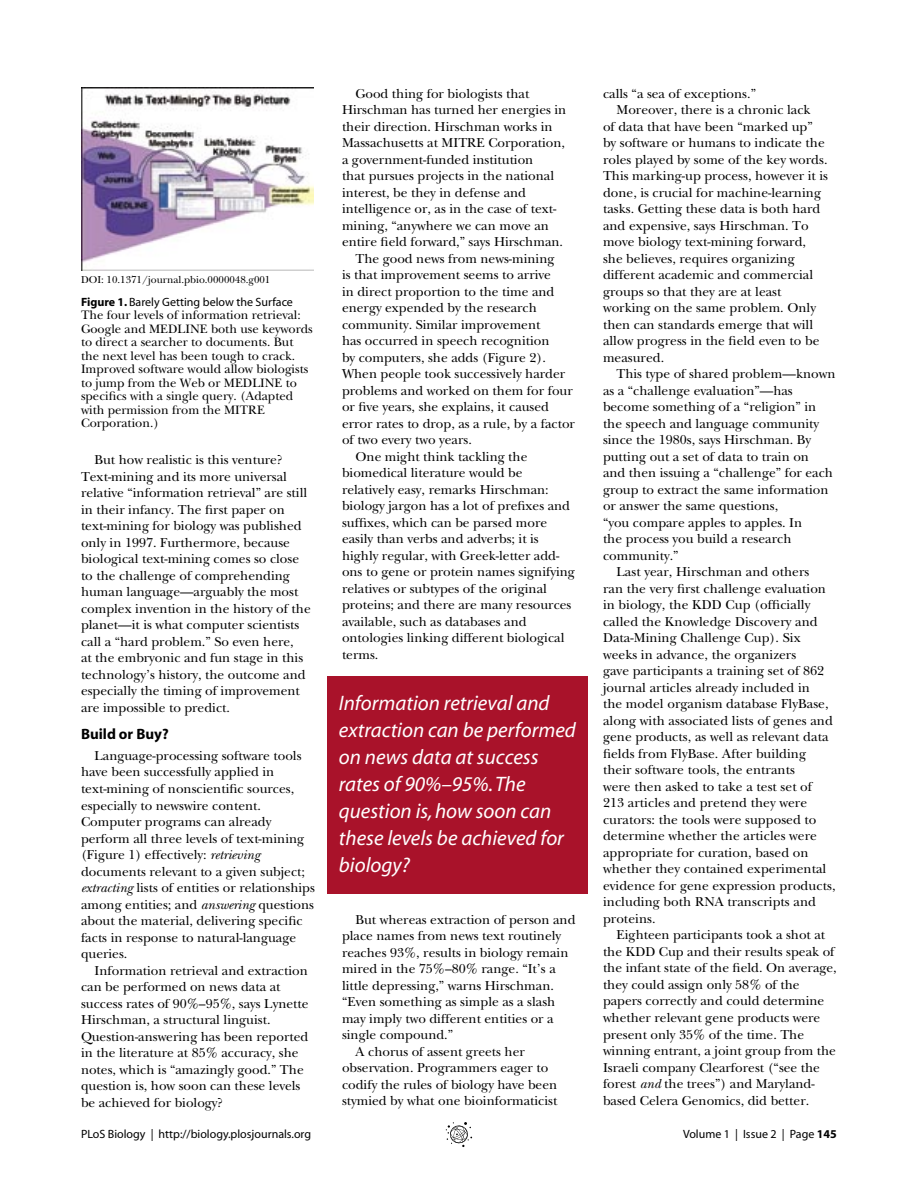
<style>
.page{position:relative;width:918px;height:1202px;background:#fff}
.page>*{position:absolute;margin:0;border:0;box-sizing:border-box;transform-origin:0 0}
.Pull_Quote{font:italic 21px/27px "Myriad";color:#fff}
.t1{font:700 15px "Myriad";color:#000}
.Text{font:13.5px/16.5px "PLOS New Baskerville";color:#000}
.Fig_Cap_Notes{font:12.75px/13.5px "PLOS New Baskerville";color:#000}
.Fig_Caption{font:12px "Myriad";color:#000}
.Fig_DOI{font:10.5px "PLOS New Baskerville";color:#000}
.s1{font-weight:700}
.s2{font-style:italic}
</style>
<div class="page">
<svg style="left:446px;top:1122px;width:26px;height:25px"></svg>
<img style="left:81px;top:88px;width:232px;height:182px">
<div style="left:327px;top:676px;width:261px;height:217px;background:#a9122a"></div>
<p class="Fig_DOI" style="left:81px;top:273px;width:191px">DOI: 10.1371/journal.pbio.0000048.g001</p>
<p class="Fig_Caption" style="left:81px;top:296px;width:213px"><span class="s1">Figure 1.</span> Barely Getting below the Surface</p>
<p class="Fig_Cap_Notes" style="left:81px;top:308px;width:233px">The four levels of information retrieval:<br>Google and MEDLINE both use keywords to direct a searcher to documents. But the next level has been tough to crack.<br>Improved software would allow biologists to jump from the Web or MEDLINE to specifics with a single query. (Adapted with permission from the MITRE Corporation.)</p>
<p class="Text" style="left:81px;top:452px;width:231px;text-indent:14px">But how realistic is this venture?<br>Text-mining and its more universal relative “information retrieval” are still in their infancy. The first paper on text-mining for biology was published only in 1997. Furthermore, because biological text-mining comes so close to the challenge of comprehending human language—arguably the most complex invention in the history of the planet—it is what computer scientists call a “hard problem.” So even here,<br>at the embryonic and fun stage in this technology’s history, the outcome and especially the timing of improvement are impossible to predict.</p>
<p class="t1" style="left:81px;top:726px;width:89px">Build or Buy?</p>
<p class="Text" style="left:81px;top:747px;width:236px;text-indent:14px">Language-processing software tools have been successfully applied in text-mining of nonscientific sources, especially to newswire content.<br>Computer programs can already perform all three levels of text-mining (Figure 1) effectively: <span class="s2">retrieving </span>documents relevant to a given subject; <span class="s2">extracting</span> lists of entities or relationships among entities; and <span class="s2">answering</span> questions about the material, delivering specific facts in response to natural-language queries.</p>
<p class="Text" style="left:81px;top:962px;width:229px;text-indent:14px">Information retrieval and extraction can be performed on news data at success rates of 90%–95%, says Lynette Hirschman, a structural linguist.<br>Question-answering has been reported in the literature at 85% accuracy, she notes, which is “amazingly good.” The question is, how soon can these levels be achieved for biology?</p>
<p class="Text" style="left:342px;top:85px;width:226px;text-indent:14px">Good thing for biologists that Hirschman has turned her energies in their direction. Hirschman works in Massachusetts at MITRE Corporation, a government-funded institution<br>that pursues projects in the national interest, be they in defense and intelligence or, as in the case of text&shy;mining, “anywhere we can move an entire field forward,” says Hirschman.</p>
<p class="Text" style="left:342px;top:250px;width:235px;text-indent:14px">The good news from news-mining<br>is that improvement seems to arrive<br>in direct proportion to the time and energy expended by the research community. Similar improvement<br>has occurred in speech recognition<br>by computers, she adds (Figure 2).<br>When people took successively harder problems and worked on them for four or five years, she explains, it caused error rates to drop, as a rule, by a factor of two every two years.</p>
<p class="Text" style="left:342px;top:448px;width:235px;text-indent:14px">One might think tackling the biomedical literature would be relatively easy, remarks Hirschman: biology jargon has a lot of prefixes and suffixes, which can be parsed more easily than verbs and adverbs; it is highly regular, with Greek-letter add&shy;ons to gene or protein names signifying relatives or subtypes of the original proteins; and there are many resources available, such as databases and ontologies linking different biological terms.</p>
<p class="Pull_Quote" style="left:339px;top:690px;width:239px">Information retrieval and extraction can be performed on news data at success rates of 90%–95%. The question is, how soon can these levels be achieved for biology?</p>
<p class="Text" style="left:342px;top:911px;width:235px;text-indent:14px">But whereas extraction of person and place names from news text routinely reaches 93%, results in biology remain mired in the 75%–80% range. “It’s a little depressing,” warns Hirschman. “Even something as simple as a slash may imply two different entities or a single compound.”</p>
<p class="Text" style="left:342px;top:1043px;width:217px;text-indent:14px">A chorus of assent greets her observation. Programmers eager to codify the rules of biology have been stymied by what one bioinformaticist</p>
<p class="Text" style="left:603px;top:85px;width:155px">calls “a sea of exceptions.”</p>
<p class="Text" style="left:603px;top:102px;width:227px;text-indent:14px">Moreover, there is a chronic lack<br>of data that have been “marked up” by software or humans to indicate the roles played by some of the key words.<br>This marking-up process, however it is done, is crucial for machine-learning tasks. Getting these data is both hard and expensive, says Hirschman. To move biology text-mining forward, she believes, requires organizing different academic and commercial groups so that they are at least working on the same problem. Only then can standards emerge that will allow progress in the field even to be measured.</p>
<p class="Text" style="left:603px;top:366px;width:234px;text-indent:14px">This type of shared problem—known as a “challenge evaluation”—has become something of a “religion” in the speech and language community since the 1980s, says Hirschman. By putting out a set of data to train on<br>and then issuing a “challenge” for each group to extract the same information or answer the same questions,<br>“you compare apples to apples. In<br>the process you build a research community.”</p>
<p class="Text" style="left:603px;top:564px;width:234px;text-indent:14px">Last year, Hirschman and others<br>ran the very first challenge evaluation in biology, the KDD Cup (officially called the Knowledge Discovery and Data-Mining Challenge Cup). Six weeks in advance, the organizers<br>gave participants a training set of 862 journal articles already included in<br>the model organism database FlyBase, along with associated lists of genes and gene products, as well as relevant data fields from FlyBase. After building their software tools, the entrants<br>were then asked to take a test set of 213 articles and pretend they were curators: the tools were supposed to determine whether the articles were appropriate for curation, based on whether they contained experimental evidence for gene expression products, including both RNA transcripts and proteins.</p>
<p class="Text" style="left:603px;top:927px;width:235px;text-indent:14px">Eighteen participants took a shot at the KDD Cup and their results speak of the infant state of the field. On average, they could assign only 58% of the papers correctly and could determine whether relevant gene products were present only 35% of the time. The winning entrant, a joint group from the Israeli company Clearforest (“see the forest <span class="s2">and</span> the trees”) and Maryland&shy;based Celera Genomics, did better.</p>
<p class="Fig_Caption" style="left:81px;top:1128px;width:232px">PLoS Biology | http://biology.plosjournals.org</p>
<p class="Fig_Caption" style="left:683px;top:1128px;width:155px">Volume 1 | Issue 2 | Page <span class="s1">145</span></p>
</div>
